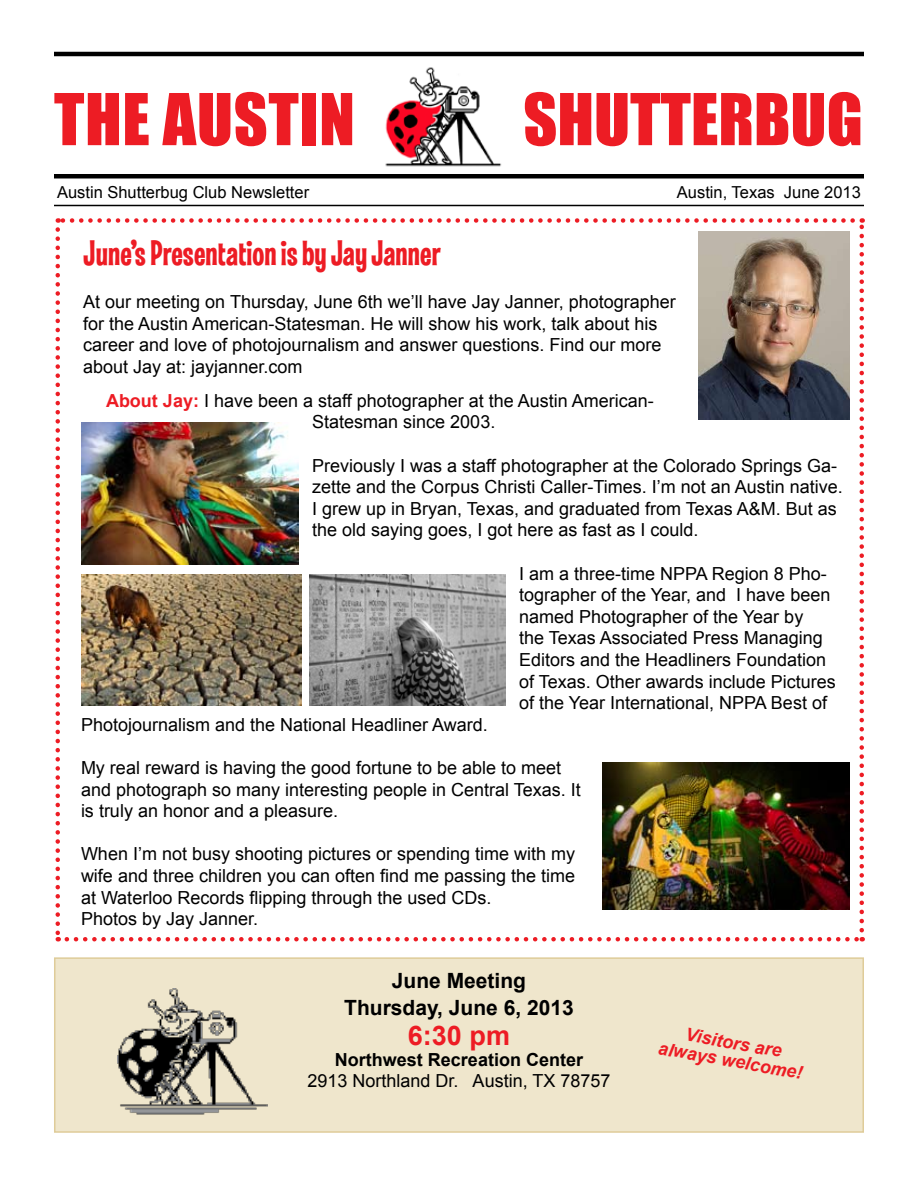
<style>
.page{position:relative;width:918px;height:1188px;background:#fff}
.page>*{position:absolute;margin:0;border:0;box-sizing:border-box;transform-origin:0 0}
.t1{font:66px "Impact";letter-spacing:.01em;color:#ed1c24}
.t2{font:36px "Las Vegas OT Jackpot";color:#ed1c24}
.t3{font:700 27px "Arial";color:#ed1c24}
.t4{font:700 21px/27px "Arial";color:#000;text-align:center}
.t5{font:18px/21.6px "Arial";color:#000}
.t6{font:700 18px "Arial";color:#000}
.t7{font:italic 700 18px/18px "Arial";color:#ed1c24;text-align:center}
.t8{font:16.5px "Arial";color:#000}
.s1{font-weight:700;color:#ed1c24}
</style>
<div class="page">
<hr style="left:54px;top:52px;width:810px;height:4px;background:#000">
<hr style="left:54px;top:174px;width:810px;height:4px;background:#000">
<hr style="left:54px;top:205px;width:810px;height:1px;background:#000">
<img style="left:385px;top:67px;width:117px;height:100px">
<div style="left:55px;top:958px;width:808px;height:174px;background:#efe6cc"></div>
<div style="left:54px;top:957px;width:810px;height:176px;border:2px solid #dfcc99"></div>
<img style="left:118px;top:989px;width:150px;height:126px">
<svg style="left:56px;top:229px;width:4px;height:712px"></svg>
<svg style="left:67px;top:937px;width:796px;height:4px"></svg>
<svg style="left:860px;top:218px;width:4px;height:712px"></svg>
<svg style="left:58px;top:218px;width:795px;height:5px"></svg>
<img style="left:699px;top:232px;width:150px;height:188px">
<img style="left:81px;top:423px;width:218px;height:142px">
<img style="left:81px;top:574px;width:220px;height:132px">
<img style="left:309px;top:574px;width:197px;height:131px">
<img style="left:603px;top:763px;width:246px;height:147px">
<h1 class="t1" style="left:54px;top:68px;width:302px">THE AUSTIN</h1>
<h1 class="t1" style="left:523px;top:68px;width:34px">SHUTTE</h1>
<h1 class="t1" style="left:718px;top:68px;width:146px">RBUG</h1>
<p class="t8" style="left:57px;top:181px;width:254px">Austin Shutterbug Club Newsletter</p>
<p class="t8" style="left:677px;top:181px;width:186px">Austin, Texas June 2013</p>
<h2 class="t2" style="left:83px;top:233px;width:359px">June’s Presentation is by Jay Janner</h2>
<p class="t5" style="left:83px;top:291px;width:594px">At our meeting on Thursday, June 6th we’ll have Jay Janner, photographer for the Austin American-Statesman. He will show his work, talk about his career and love of photojournalism and answer questions. Find our more about Jay at: jayjanner.com</p>
<p class="t5" style="left:312px;top:390px;width:343px;text-indent:-206px"><span class="s1">About Jay:</span> I have been a staff photographer at the Austin American-<br>Statesman since 2003.</p>
<p class="t5" style="left:312px;top:455px;width:532px">Previously I was a staff photographer at the Colorado Springs Ga&shy;zette and the Corpus Christi Caller-Times. I’m not an Austin native.<br>I grew up in Bryan, Texas, and graduated from Texas A&amp;M. But as the old saying goes, I got here as fast as I could.</p>
<p class="t5" style="left:519px;top:563px;width:318px">I am a three-time NPPA Region 8 Pho&shy;tographer of the Year, and I have been named Photographer of the Year by<br>the Texas Associated Press Managing Editors and the Headliners Foundation of Texas. Other awards include Pictures of the Year International, NPPA Best of</p>
<p class="t5" style="left:81px;top:714px;width:408px">Photojournalism and the National Headliner Award.</p>
<p class="t5" style="left:81px;top:757px;width:501px">My real reward is having the good fortune to be able to meet and photograph so many interesting people in Central Texas. It is truly an honor and a pleasure.</p>
<p class="t5" style="left:81px;top:844px;width:496px">When I’m not busy shooting pictures or spending time with my wife and three children you can often find me passing the time at Waterloo Records flipping through the used CDs.<br>Photos by Jay Janner.</p>
<p class="t4" style="left:344px;top:968px;width:231px">June Meeting<br>Thursday, June 6, 2013</p>
<h3 class="t3" style="left:408px;top:1018px;width:104px">6:30 pm</h3>
<p class="t6" style="left:335px;top:1048px;width:250px">Northwest Recreation Center</p>
<p class="t5" style="left:308px;top:1070px;width:304px">2913 Northland Dr. Austin, TX 78757</p>
<p class="t7" style="left:663px;top:1022px;width:148px;rotate:10deg">Visitors are always welcome!</p>
</div>
